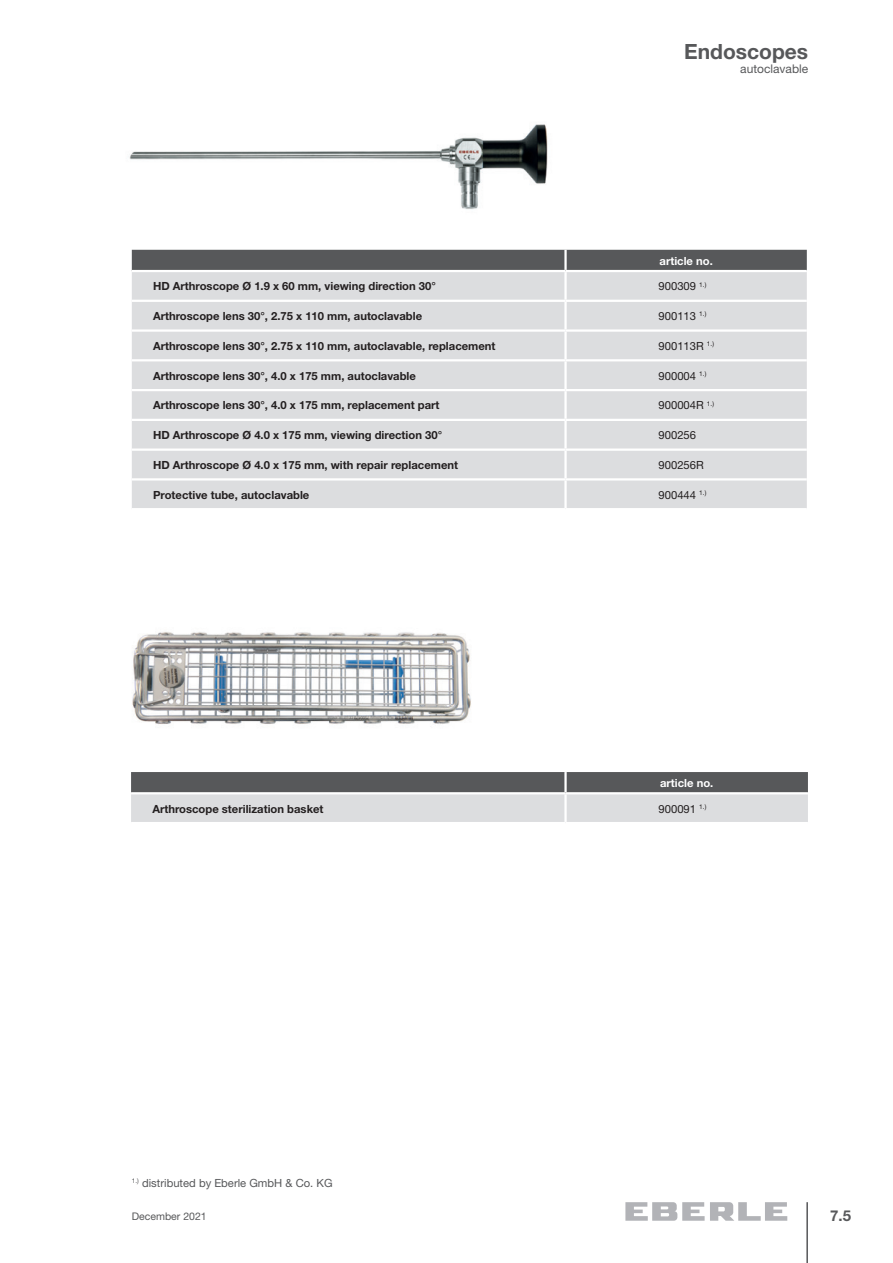
<style>
.page{position:relative;width:893px;height:1263px;background:#fff}
.page>*{position:absolute;margin:0;border:0;box-sizing:border-box;transform-origin:0 0}
.t1{font:700 21px "Helvetica Neue LT";color:#57585a}
.t2{font:700 15px "Helvetica Neue LT";color:#57585a}
.t3{font:12px "Helvetica Neue LT";color:#57585a}
.t4{font:700 11.25px "Helvetica Neue LT";color:#231f20}
.t5{font:11.25px "Helvetica Neue LT";color:#231f20}
.t6{font:11.25px "Helvetica Neue LT";color:#57585a}
.t7{font:700 11.25px "Helvetica Neue LT";color:#fff}
.t8{font:10.5px "Helvetica Neue LT";color:#57585a}
</style>
<div class="page">
<hr style="left:806px;top:1202px;width:2px;height:61px;background:#57585a">
<svg style="left:625px;top:1202px;width:162px;height:19px"></svg>
<img style="left:129px;top:124px;width:419px;height:86px">
<img style="left:132px;top:632px;width:339px;height:92px">
<div style="left:132px;top:250px;width:675px;height:20px;background:#57585a"></div>
<div style="left:132px;top:272px;width:675px;height:236px;background:#dcdddf"></div>
<hr style="left:564px;top:250px;width:3px;height:20px;background:#fff">
<hr style="left:564px;top:272px;width:3px;height:28px;background:#fff">
<hr style="left:566px;top:300px;width:241px;height:2px;background:#fff">
<hr style="left:564px;top:302px;width:3px;height:27px;background:#fff">
<hr style="left:132px;top:329px;width:434px;height:3px;background:#fff">
<hr style="left:566px;top:329px;width:241px;height:3px;background:#fff">
<hr style="left:564px;top:332px;width:3px;height:27px;background:#fff">
<hr style="left:132px;top:359px;width:434px;height:2px;background:#fff">
<hr style="left:566px;top:359px;width:241px;height:2px;background:#fff">
<hr style="left:564px;top:361px;width:3px;height:28px;background:#fff">
<hr style="left:132px;top:389px;width:434px;height:2px;background:#fff">
<hr style="left:566px;top:389px;width:241px;height:2px;background:#fff">
<hr style="left:564px;top:391px;width:3px;height:28px;background:#fff">
<hr style="left:132px;top:419px;width:434px;height:2px;background:#fff">
<hr style="left:566px;top:419px;width:241px;height:2px;background:#fff">
<hr style="left:564px;top:421px;width:3px;height:27px;background:#fff">
<hr style="left:132px;top:448px;width:434px;height:3px;background:#fff">
<hr style="left:566px;top:448px;width:241px;height:3px;background:#fff">
<hr style="left:564px;top:451px;width:3px;height:27px;background:#fff">
<hr style="left:132px;top:478px;width:434px;height:2px;background:#fff">
<hr style="left:564px;top:480px;width:3px;height:28px;background:#fff">
<hr style="left:132px;top:300px;width:434px;height:2px;background:#fff">
<hr style="left:566px;top:478px;width:241px;height:2px;background:#fff">
<svg style="left:131px;top:772px;width:677px;height:50px;background:#a5a6a8"></svg>
<hr style="left:131px;top:792px;width:435px;height:2px;background:#fff">
<hr style="left:566px;top:792px;width:242px;height:2px;background:#fff">
<hr style="left:564px;top:794px;width:3px;height:28px;background:#fff">
<hr style="left:564px;top:772px;width:3px;height:20px;background:#fff">
<h1 class="t1" style="left:684px;top:38px;width:126px">Endoscopes</h1>
<p class="t3" style="left:740px;top:62px;width:70px">autoclavable</p>
<p class="t7" style="left:659px;top:254px;width:55px">article no.</p>
<p class="t4" style="left:153px;top:279px;width:284px">HD Arthroscope Ø 1.9 x 60 mm, viewing direction 30°</p>
<p class="t5" style="left:659px;top:280px;width:49px">900309 <sup>1.)</sup></p>
<p class="t4" style="left:153px;top:309px;width:271px">Arthroscope lens 30°, 2.75 x 110 mm, autoclavable</p>
<p class="t5" style="left:659px;top:309px;width:49px">900113 <sup>1.)</sup></p>
<p class="t4" style="left:153px;top:339px;width:344px">Arthroscope lens 30°, 2.75 x 110 mm, autoclavable, replacement</p>
<p class="t5" style="left:659px;top:339px;width:57px">900113R <sup>1.)</sup></p>
<p class="t4" style="left:153px;top:369px;width:264px">Arthroscope lens 30°, 4.0 x 175 mm, autoclavable</p>
<p class="t5" style="left:659px;top:369px;width:49px">900004 <sup>1.)</sup></p>
<p class="t4" style="left:153px;top:398px;width:288px">Arthroscope lens 30°, 4.0 x 175 mm, replacement part</p>
<p class="t5" style="left:659px;top:399px;width:57px">900004R <sup>1.)</sup></p>
<p class="t4" style="left:153px;top:428px;width:291px">HD Arthroscope Ø 4.0 x 175 mm, viewing direction 30°</p>
<p class="t5" style="left:659px;top:428px;width:39px">900256</p>
<p class="t4" style="left:153px;top:458px;width:306px">HD Arthroscope Ø 4.0 x 175 mm, with repair replacement</p>
<p class="t5" style="left:659px;top:458px;width:47px">900256R</p>
<p class="t4" style="left:153px;top:488px;width:158px">Protective tube, autoclavable</p>
<p class="t5" style="left:659px;top:488px;width:49px">900444 <sup>1.)</sup></p>
<p class="t7" style="left:660px;top:776px;width:55px">article no.</p>
<p class="t4" style="left:152px;top:802px;width:173px">Arthroscope sterilization basket</p>
<p class="t5" style="left:659px;top:802px;width:49px">900091 <sup>1.)</sup></p>
<p class="t6" style="left:132px;top:1176px;width:202px"><sup>1.)</sup> distributed by Eberle GmbH &amp; Co. KG</p>
<p class="t8" style="left:132px;top:1210px;width:76px">December 2021</p>
<h2 class="t2" style="left:830px;top:1206px;width:22px">7.5</h2>
</div>
